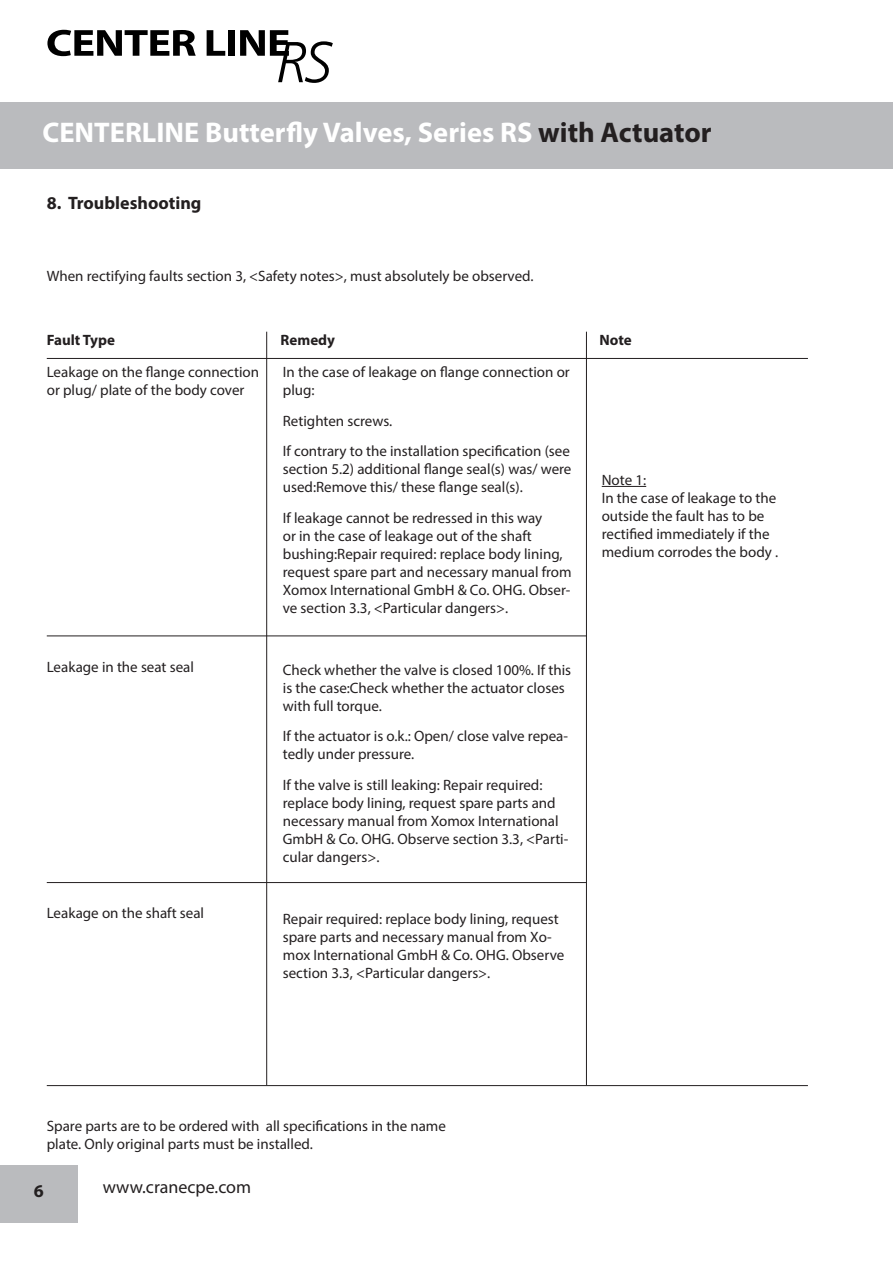
<style>
.page{position:relative;width:893px;height:1263px;background:#fff}
.page>*{position:absolute;margin:0;border:0;box-sizing:border-box;transform-origin:0 0}
.t1{font:700 28.5px "Myriad Pro";color:#fff}
.t2{font:700 18px "Myriad Pro";color:#231f20}
.t3{font:18px "Myriad Pro";color:#231f20}
.t4{font:15px/18px "Myriad Pro";color:#231f20}
.t5{font:700 15px "Myriad Pro";color:#231f20}
.s1{color:#231f20}
</style>
<div class="page">
<div style="left:0;top:102px;width:893px;height:66px;background:#babbbe"></div>
<div style="left:0;top:1165px;width:78px;height:57px;background:#babbbe"></div>
<svg style="left:47px;top:30px;width:149px;height:26px"></svg>
<svg style="left:207px;top:30px;width:18px;height:26px"></svg>
<div style="left:228px;top:30px;width:7px;height:26px;background:#000"></div>
<svg style="left:240px;top:30px;width:93px;height:53px"></svg>
<hr style="left:47px;top:358px;width:761px;height:1px;background:#231f20">
<hr style="left:47px;top:882px;width:540px;height:1px;background:#231f20">
<hr style="left:47px;top:1085px;width:761px;height:1px;background:#231f20">
<hr style="left:266px;top:332px;width:1px;height:753px;background:#231f20">
<hr style="left:586px;top:332px;width:1px;height:753px;background:#231f20">
<hr style="left:602px;top:486px;width:44px;height:1px;background:#231f20">
<hr style="left:47px;top:635px;width:540px;height:1px;background:#231f20">
<h1 class="t1" style="left:42px;top:114px;width:671px">CENTERLINE Butterfly Valves, Series RS <span class="s1">with Actuator</span></h1>
<p class="t2" style="left:47px;top:191px;width:156px">8. Troubleshooting</p>
<p class="t4" style="left:47px;top:267px;width:488px">When rectifying faults section 3, &lt;Safety notes&gt;, must absolutely be observed.</p>
<p class="t5" style="left:47px;top:330px;width:70px">Fault Type</p>
<p class="t5" style="left:281px;top:330px;width:56px">Remedy</p>
<p class="t5" style="left:600px;top:330px;width:34px">Note</p>
<p class="t4" style="left:283px;top:363px;width:289px">In the case of leakage on flange connection or plug:</p>
<p class="t4" style="left:283px;top:405px;width:289px;line-height:30.8px">Retighten screws.<br>If contrary to the installation specification (see</p>
<p class="t4" style="left:283px;top:460px;width:290px">section 5.2) additional flange seal(s) was/ were used:Remove this/ these flange seal(s).</p>
<p class="t4" style="left:283px;top:509px;width:290px">If leakage cannot be redressed in this way<br>or in the case of leakage out of the shaft bushing:Repair required: replace body lining, request spare part and necessary manual from Xomox International GmbH &amp; Co. OHG. Obser&shy;ve section 3.3, &lt;Particular dangers&gt;.</p>
<p class="t4" style="left:47px;top:363px;width:214px">Leakage on the flange connection or plug/ plate of the body cover</p>
<p class="t4" style="left:602px;top:471px;width:178px">Note 1:<br>In the case of leakage to the outside the fault has to be rectified immediately if the medium corrodes the body .</p>
<p class="t4" style="left:47px;top:657px;width:149px">Leakage in the seat seal</p>
<p class="t4" style="left:47px;top:903px;width:159px">Leakage on the shaft seal</p>
<p class="t4" style="left:283px;top:660px;width:290px">Check whether the valve is closed 100%. If this is the case:Check whether the actuator closes with full torque.</p>
<p class="t4" style="left:283px;top:727px;width:287px">If the actuator is o.k.: Open/ close valve repea&shy;tedly under pressure.</p>
<p class="t4" style="left:283px;top:776px;width:287px">If the valve is still leaking: Repair required: replace body lining, request spare parts and necessary manual from Xomox International GmbH &amp; Co. OHG. Observe section 3.3, &lt;Parti&shy;cular dangers&gt;.</p>
<p class="t4" style="left:283px;top:909px;width:283px">Repair required: replace body lining, request spare parts and necessary manual from Xo&shy;mox International GmbH &amp; Co. OHG. Observe section 3.3, &lt;Particular dangers&gt;.</p>
<p class="t4" style="left:47px;top:1116px;width:401px">Spare parts are to be ordered with all specifications in the name plate. Only original parts must be installed.</p>
<p class="t2" style="left:34px;top:1179px;width:11px">6</p>
<p class="t3" style="left:103px;top:1176px;width:150px">www.cranecpe.com</p>
</div>
